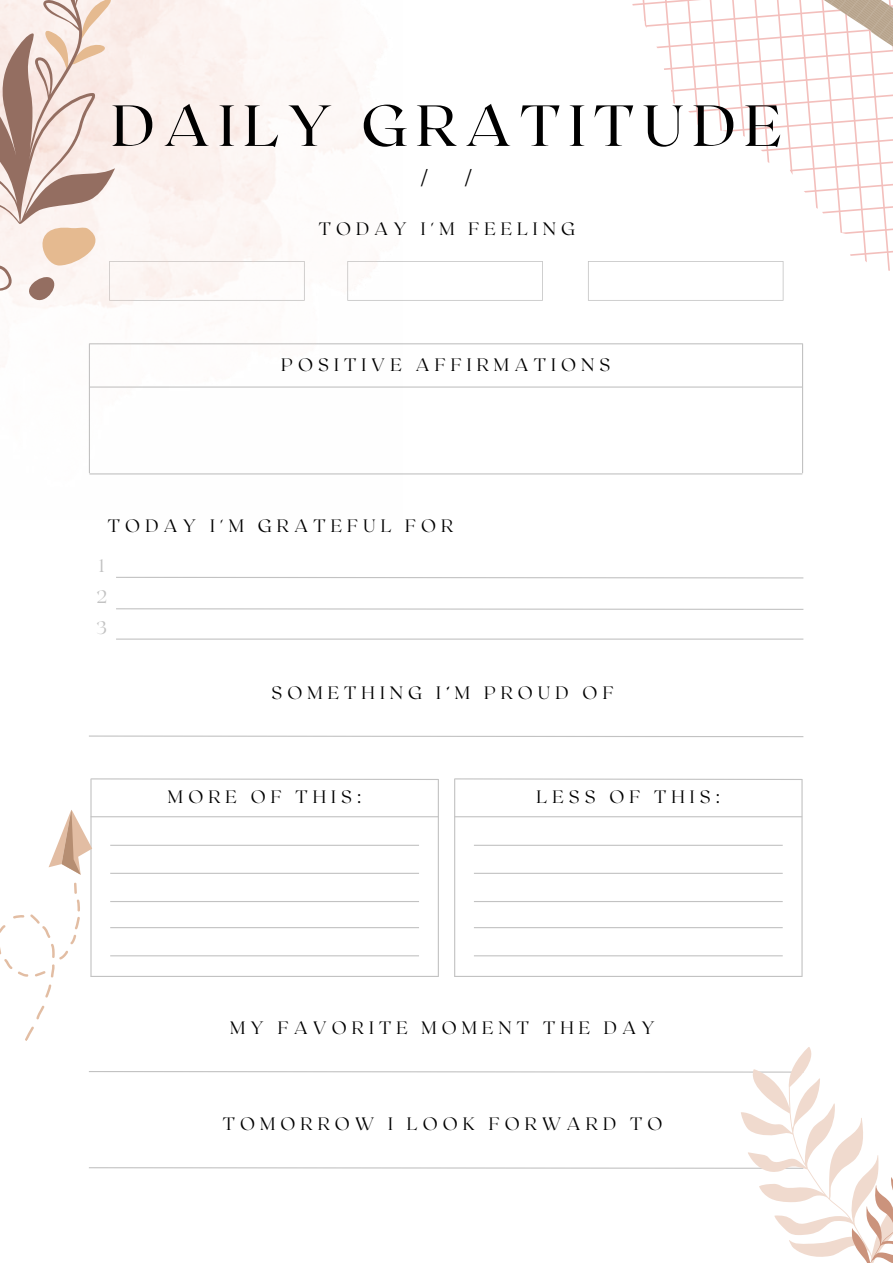
<style>
.page{position:relative;width:893px;height:1264px;background:#fff}
.page>*{position:absolute;margin:0;border:0;box-sizing:border-box;transform-origin:0 0}
.t1{font:57.9px "Roxborough CF";letter-spacing:.15em;color:#000}
.t2{font:21px "Garet";color:#000}
.t3{font:100 18px "Roxborough CF";letter-spacing:.285em;color:#000}
.t4{font:100 18px/30.9px "Roxborough CF";color:#c2c2c2}
</style>
<div class="page">
<hr style="left:90px;top:779px;width:2px;height:197px;background:#c2c2c2">
<hr style="left:454px;top:779px;width:1px;height:197px;background:#c2c2c2">
<svg style="left:90px;top:778px;width:348px;height:2px"></svg>
<svg style="left:454px;top:778px;width:347px;height:2px"></svg>
<hr style="left:91px;top:975px;width:347px;height:2px;background:#c2c2c2">
<hr style="left:454px;top:975px;width:347px;height:2px;background:#c2c2c2">
<hr style="left:438px;top:779px;width:1px;height:197px;background:#c2c2c2">
<hr style="left:801px;top:779px;width:1px;height:197px;background:#c2c2c2">
<svg style="left:116px;top:576px;width:688px;height:3px"></svg>
<svg style="left:89px;top:735px;width:715px;height:2px"></svg>
<svg style="left:116px;top:608px;width:688px;height:2px"></svg>
<hr style="left:116px;top:638px;width:687px;height:1px;background:#c2c2c2">
<hr style="left:91px;top:816px;width:347px;height:1px;background:#c2c2c2">
<hr style="left:454px;top:816px;width:347px;height:1px;background:#c2c2c2">
<hr style="left:110px;top:844px;width:309px;height:1px;background:#c2c2c2">
<hr style="left:474px;top:844px;width:308px;height:1px;background:#c2c2c2">
<hr style="left:110px;top:872px;width:309px;height:1px;background:#c2c2c2">
<hr style="left:474px;top:872px;width:308px;height:1px;background:#c2c2c2">
<hr style="left:110px;top:927px;width:309px;height:1px;background:#c2c2c2">
<hr style="left:474px;top:927px;width:308px;height:1px;background:#c2c2c2">
<hr style="left:110px;top:901px;width:309px;height:1px;background:#c2c2c2">
<hr style="left:474px;top:901px;width:308px;height:1px;background:#c2c2c2">
<hr style="left:110px;top:955px;width:309px;height:1px;background:#c2c2c2">
<hr style="left:474px;top:955px;width:308px;height:1px;background:#c2c2c2">
<svg style="left:403px;top:261px;width:139px;height:1px"></svg>
<svg style="left:588px;top:261px;width:195px;height:39px"></svg>
<hr style="left:802px;top:344px;width:1px;height:129px;background:#c2c2c2">
<hr style="left:90px;top:343px;width:712px;height:1px;background:#c2c2c2">
<hr style="left:90px;top:473px;width:712px;height:1px;background:#c2c2c2">
<hr style="left:90px;top:386px;width:712px;height:1px;background:#c2c2c2">
<svg style="left:89px;top:1047px;width:803px;height:215px"></svg>
<img style="left:27px;top:20px;width:376px;height:455px">
<svg style="left:0;top:0;width:304px;height:306px"></svg>
<svg style="left:632px;top:0;width:260px;height:290px"></svg>
<svg style="left:789px;top:0;width:103px;height:62px"></svg>
<svg style="left:25px;top:1026px;width:9px;height:15px"></svg>
<svg style="left:36px;top:1005px;width:9px;height:14px"></svg>
<svg style="left:45px;top:984px;width:6px;height:13px"></svg>
<svg style="left:0;top:882px;width:80px;height:95px"></svg>
<svg style="left:49px;top:809px;width:43px;height:65px"></svg>
<h1 class="t1" style="left:111px;top:88px;width:671px">DAILY GRATITUDE</h1>
<p class="t2" style="left:419px;top:165px;width:12px">/</p>
<p class="t2" style="left:463px;top:165px;width:12px">/</p>
<p class="t3" style="left:318px;top:217px;width:258px">TODAY I'M FEELING</p>
<p class="t3" style="left:281px;top:353px;width:330px">POSITIVE AFFIRMATIONS</p>
<p class="t3" style="left:108px;top:514px;width:347px">TODAY I'M GRATEFUL FOR</p>
<p class="t4" style="left:96px;top:550px;width:12px">1<br>2<br>3</p>
<p class="t3" style="left:271px;top:680px;width:343px">SOMETHING I’M PROUD OF</p>
<p class="t3" style="left:168px;top:785px;width:195px">MORE OF THIS:</p>
<p class="t3" style="left:536px;top:785px;width:185px">LESS OF THIS:</p>
<p class="t3" style="left:230px;top:1016px;width:426px">MY FAVORITE MOMENT THE DAY</p>
<p class="t3" style="left:223px;top:1112px;width:441px">TOMORROW I LOOK FORWARD TO</p>
</div>
